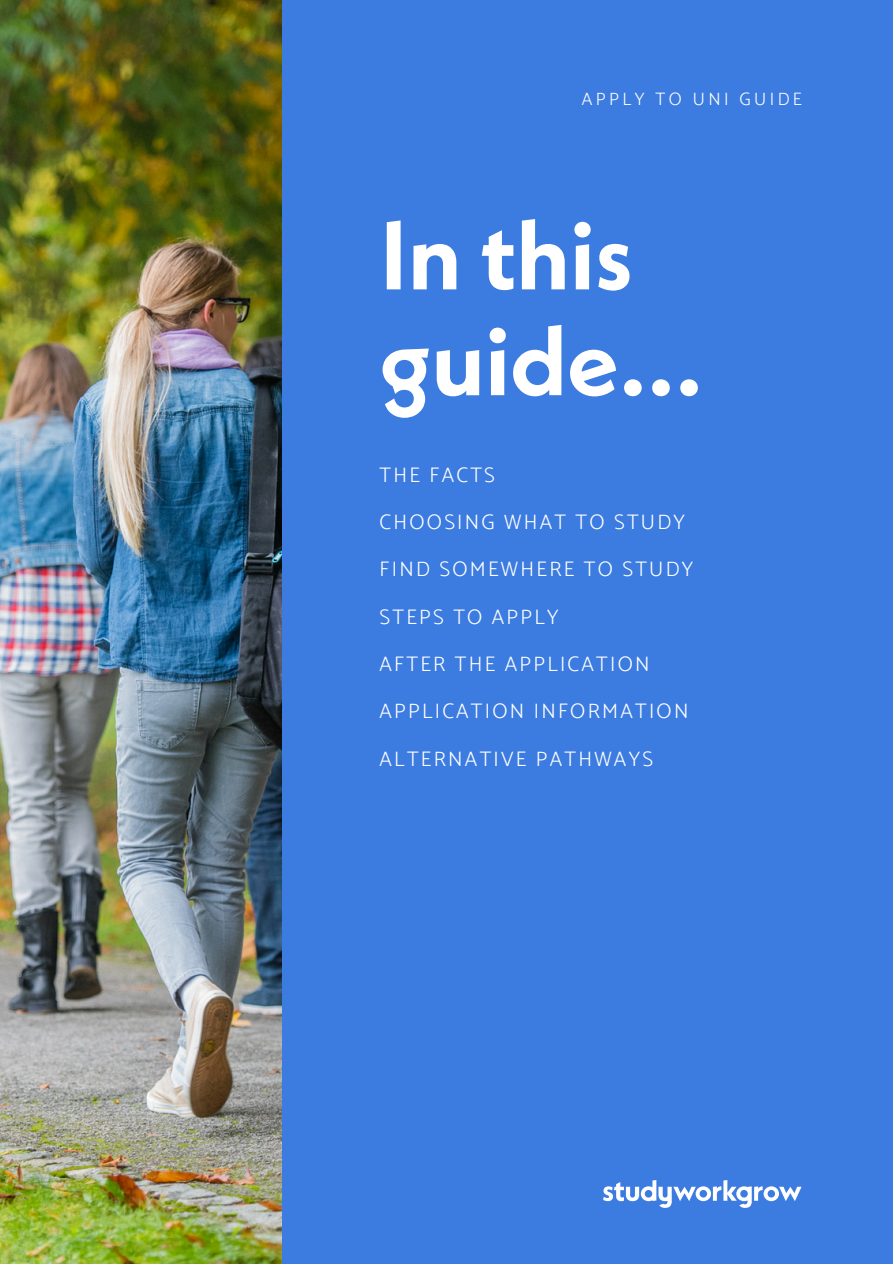
<style>
.page{position:relative;width:893px;height:1264px;background:#fff}
.page>*{position:absolute;margin:0;border:0;box-sizing:border-box;transform-origin:0 0}
.t1{font:700 97.2px/105.8px "Neue Kabel";color:#fff}
.t2{font:300 21px "Catamaran";letter-spacing:.11em;color:#fff}
.t3{font:300 18px "Catamaran";letter-spacing:.19em;color:#fff}
</style>
<div class="page">
<div style="left:0;top:0;width:892px;height:1263px;background:#3c7ce1"></div>
<img style="left:0;top:0;width:281px;height:1263px">
<svg style="left:603px;top:1180px;width:198px;height:27px"></svg>
<h1 class="t3" style="left:581px;top:88px;width:222px">APPLY TO UNI GUIDE</h1>
<p class="t1" style="left:379px;top:202px;width:325px">In this guide...</p>
<p class="t2" style="left:379px;top:462px;width:117px">THE FACTS</p>
<p class="t2" style="left:379px;top:509px;width:307px">CHOOSING WHAT TO STUDY</p>
<p class="t2" style="left:379px;top:557px;width:315px">FIND SOMEWHERE TO STUDY</p>
<p class="t2" style="left:379px;top:604px;width:180px">STEPS TO APPLY</p>
<p class="t2" style="left:379px;top:651px;width:271px">AFTER THE APPLICATION</p>
<p class="t2" style="left:379px;top:698px;width:310px">APPLICATION INFORMATION</p>
<p class="t2" style="left:379px;top:746px;width:275px">ALTERNATIVE PATHWAYS</p>
</div>
